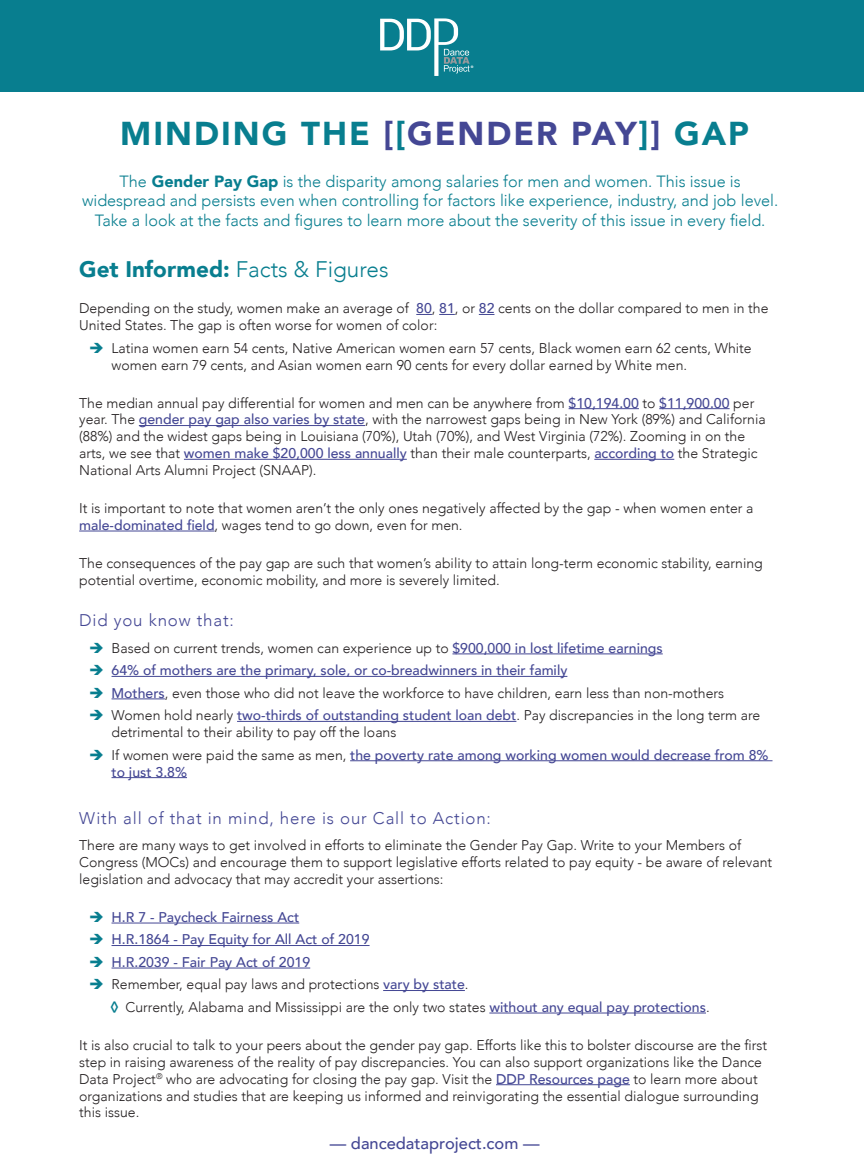
<style>
.page{position:relative;width:864px;height:1175px;background:#fff}
.page>*{position:absolute;margin:0;border:0;box-sizing:border-box;transform-origin:0 0}
.t1{font:900 33px "Avenir";letter-spacing:.06em;color:#087e8f}
.t2{font:300 22.5px "Avenir";color:#087e8f}
.t3{font:300 16.8px "Avenir";letter-spacing:.05em;color:#444794}
.t4{font:500 16.5px "Avenir";color:#444794}
.t5{font:300 16.2px/19.5px "Avenir";color:#087e8f;text-align:center}
.t6{font:300 14.1px/16.8px "Avenir";color:#231f20}
.t7{font:500 14.1px/22.5px "Avenir";color:#444794}
.t8{font:900 3.45px "Avenir";color:#fff}
.s1{color:#444794}
.s2{font-weight:900}
.s3{font-weight:500;color:#444794}
.s4{font-weight:300;color:#231f20}
.s5{font-weight:900;color:#087e8f}
</style>
<div class="page">
<div style="left:0;top:0;width:864px;height:92px;background:#087e8f"></div>
<svg style="left:380px;top:18px;width:90px;height:58px"></svg>
<svg style="left:416px;top:314px;width:16px;height:1px"></svg>
<svg style="left:439px;top:314px;width:16px;height:1px"></svg>
<svg style="left:479px;top:314px;width:15px;height:1px"></svg>
<hr style="left:569px;top:408px;width:70px;height:1px;background:#444794">
<hr style="left:659px;top:408px;width:71px;height:1px;background:#444794">
<hr style="left:139px;top:425px;width:226px;height:1px;background:#444794">
<hr style="left:184px;top:459px;width:223px;height:1px;background:#444794">
<hr style="left:594px;top:459px;width:80px;height:1px;background:#444794">
<hr style="left:79px;top:530px;width:136px;height:1px;background:#444794">
<hr style="left:452px;top:653px;width:211px;height:1px;background:#444794">
<hr style="left:112px;top:676px;width:455px;height:1px;background:#444794">
<hr style="left:112px;top:698px;width:53px;height:1px;background:#444794">
<hr style="left:237px;top:721px;width:279px;height:1px;background:#444794">
<hr style="left:350px;top:760px;width:423px;height:1px;background:#444794">
<hr style="left:112px;top:777px;width:75px;height:1px;background:#444794">
<hr style="left:112px;top:922px;width:187px;height:1px;background:#444794">
<hr style="left:112px;top:945px;width:258px;height:1px;background:#444794">
<hr style="left:112px;top:967px;width:198px;height:1px;background:#444794">
<hr style="left:383px;top:990px;width:82px;height:1px;background:#444794">
<hr style="left:489px;top:1012px;width:217px;height:1px;background:#444794">
<hr style="left:496px;top:1084px;width:134px;height:1px;background:#444794">
<p class="t8" style="left:471px;top:63px;width:4px">®</p>
<h1 class="t1" style="left:120px;top:105px;width:630px">MINDING THE <span class="s1">[</span>[<span class="s1">GENDER PAY</span>]<span class="s1">]</span> GAP</h1>
<p class="t5" style="left:82px;top:171px;width:698px">The <span class="s2">Gender Pay Gap</span> is the disparity among salaries for men and women. This issue is widespread and persists even when controlling for factors like experience, industry, and job level.<br>Take a look at the facts and figures to learn more about the severity of this issue in every field.</p>
<h2 class="t2" style="left:79px;top:256px;width:311px"><span class="s2">Get Informed:</span> Facts &amp; Figures</h2>
<p class="t6" style="left:79px;top:300px;width:691px">Depending on the study, women make an average of <span class="s3">80</span>, <span class="s3">81</span>, or <span class="s3">82</span> cents on the dollar compared to men in the<br>United States. The gap is often worse for women of color:</p>
<p class="t6" style="left:112px;top:339px;width:642px">Latina women earn 54 cents, Native American women earn 57 cents, Black women earn 62 cents, White women earn 79 cents, and Asian women earn 90 cents for every dollar earned by White men.</p>
<p class="t6" style="left:79px;top:394px;width:688px">The median annual pay differential for women and men can be anywhere from <span class="s3">$10,194.00</span> to <span class="s3">$11,900.00</span> per year. The <span class="s3">gender pay gap also varies by state</span>, with the narrowest gaps being in New York (89%) and California (88%) and the widest gaps being in Louisiana (70%), Utah (70%), and West Virginia (72%). Zooming in on the arts, we see that <span class="s3">women make $20,000 less annually</span> than their male counterparts, <span class="s3">according to</span> the Strategic National Arts Alumni Project (SNAAP).</p>
<p class="t6" style="left:79px;top:500px;width:676px">It is important to note that women aren’t the only ones negatively affected by the gap - when women enter a <span class="s3">male-dominated field</span>, wages tend to go down, even for men.</p>
<p class="t6" style="left:79px;top:554px;width:685px">The consequences of the pay gap are such that women’s ability to attain long-term economic stability, earning potential overtime, economic mobility, and more is severely limited.</p>
<p class="t3" style="left:79px;top:610px;width:156px">Did you know that:</p>
<p class="t6" style="left:112px;top:636px;width:650px;line-height:22.5px">Based on current trends, women can experience up to <span class="s3">$900,000 in lost lifetime earnings<br>64% of mothers are the primary, sole, or co-breadwinners in their family<br>Mothers</span>, even those who did not leave the workforce to have children, earn less than non-mothers Women hold nearly <span class="s3">two-thirds of outstanding student loan debt</span>. Pay discrepancies in the long term are</p>
<p class="t6" style="left:112px;top:721px;width:659px;line-height:22.5px">detrimental to their ability to pay off the loans<br>If women were paid the same as men, <span class="s3">the poverty rate among working women would decrease from 8%</span></p>
<p class="t7" style="left:112px;top:759px;width:77px">to just 3.8%</p>
<p class="t3" style="left:79px;top:807px;width:413px">With all of that in mind, here is our Call to Action:</p>
<p class="t6" style="left:79px;top:837px;width:695px">There are many ways to get involved in efforts to eliminate the Gender Pay Gap. Write to your Members of<br>Congress (MOCs) and encourage them to support legislative efforts related to pay equity - be aware of relevant legislation and advocacy that may accredit your assertions:</p>
<p class="t7" style="left:110px;top:905px;width:601px">H.R 7 - Paycheck Fairness Act<br>H.R.1864 - Pay Equity for All Act of 2019<br>H.R.2039 - Fair Pay Act of 2019<br><span class="s4">Remember, equal pay laws and protections</span> vary by state<span class="s4">.<br></span><span class="s5">◊</span> <span class="s4">Currently, Alabama and Mississippi are the only two states</span> without any equal pay protections<span class="s4">.</span></p>
<p class="t6" style="left:79px;top:1036px;width:690px">It is also crucial to talk to your peers about the gender pay gap. Efforts like this to bolster discourse are the first step in raising awareness of the reality of pay discrepancies. You can also support organizations like the Dance Data Project<sup>®</sup> who are advocating for closing the pay gap. Visit the <span class="s3">DDP Resources page</span> to learn more about organizations and studies that are keeping us informed and reinvigorating the essential dialogue surrounding this issue.</p>
<p class="t4" style="left:330px;top:1129px;width:211px">— dancedataproject.com —</p>
</div>
